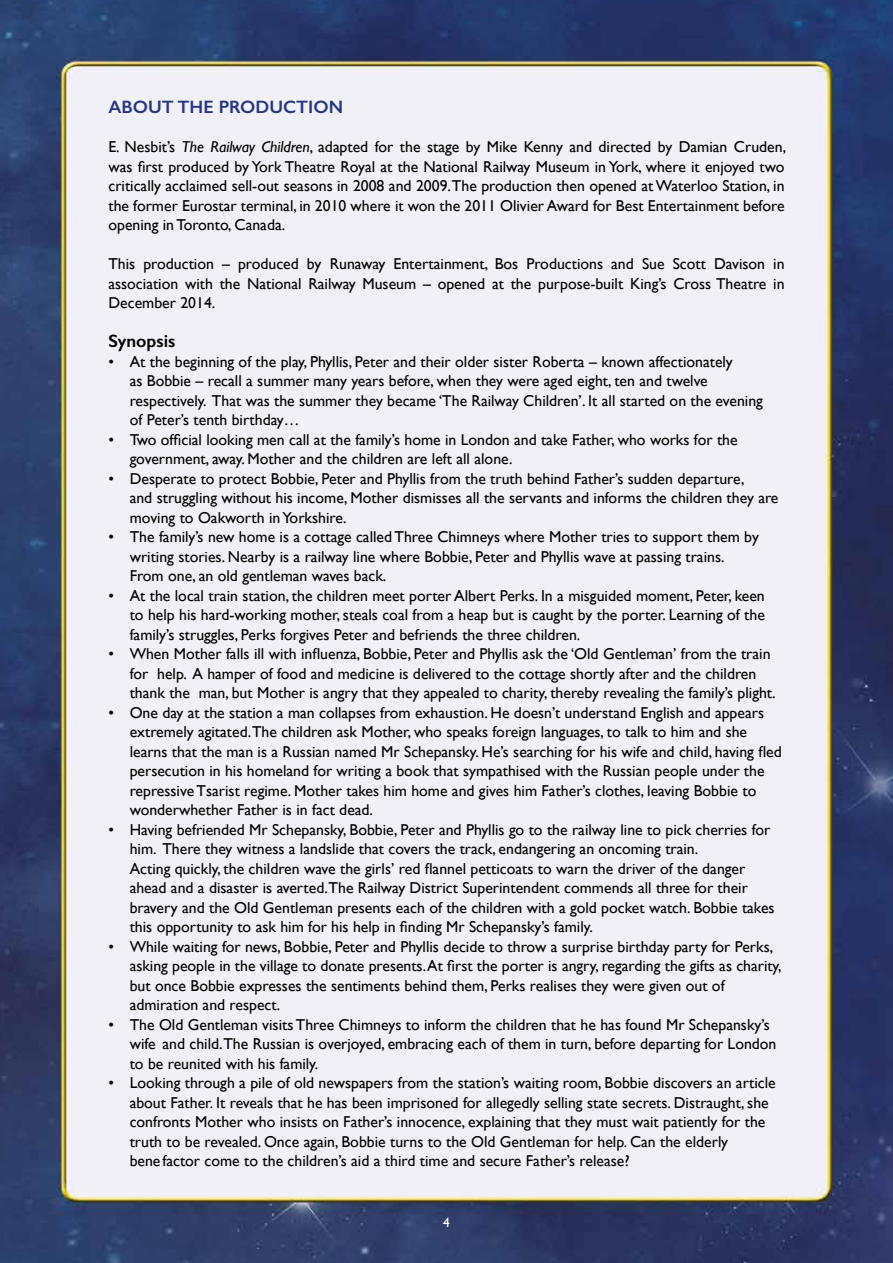
<style>
.page{position:relative;width:893px;height:1263px;background:#fff}
.page>*{position:absolute;margin:0;border:0;box-sizing:border-box;transform-origin:0 0}
.t1{font:600 18px "Gill Sans";color:#283583}
.t2{font:600 18px "Gill Sans";color:#000}
.t3{font:15.75px/19.5px "Gill Sans";color:#000}
.t4{font:13.5px "Gill Sans";color:#fff}
.s1{font-style:italic}
</style>
<div class="page">
<img style="left:0;top:0;width:893px;height:1263px">
<p class="t1" style="left:108px;top:96px;width:236px">ABOUT THE PRODUCTION</p>
<p class="t3" style="left:108px;top:137px;width:679px;text-align:justify">E. Nesbit’s <span class="s1">The Railway Children</span>, adapted for the stage by Mike Kenny and directed by Damian Cruden, was first produced by York Theatre Royal at the National Railway Museum in York, where it enjoyed two critically acclaimed sell-out seasons in 2008 and 2009.The production then opened at Waterloo Station, in the former Eurostar terminal, in 2010 where it won the 2011 Olivier Award for Best Entertainment before opening in Toronto, Canada.</p>
<p class="t3" style="left:108px;top:254px;width:678px;text-align:justify">This production – produced by Runaway Entertainment, Bos Productions and Sue Scott Davison in association with the National Railway Museum – opened at the purpose-built King’s Cross Theatre in December 2014.</p>
<p class="t2" style="left:108px;top:330px;width:68px">Synopsis</p>
<p class="t3" style="left:130px;top:351px;width:635px;text-indent:-21px">• At the beginning of the play, Phyllis, Peter and their older sister Roberta – known affectionately<br>as Bobbie – recall a summer many years before, when they were aged eight, ten and twelve respectively. That was the summer they became ‘The Railway Children’. It all started on the evening of Peter’s tenth birthday…</p>
<p class="t3" style="left:130px;top:429px;width:609px;text-indent:-21px">• Two official looking men call at the family’s home in London and take Father, who works for the government, away. Mother and the children are left all alone.</p>
<p class="t3" style="left:130px;top:468px;width:650px;text-indent:-21px">• Desperate to protect Bobbie, Peter and Phyllis from the truth behind Father’s sudden departure,<br>and struggling without his income, Mother dismisses all the servants and informs the children they are moving to Oakworth in Yorkshire.</p>
<p class="t3" style="left:130px;top:527px;width:631px;text-indent:-21px">• The family’s new home is a cottage called Three Chimneys where Mother tries to support them by writing stories. Nearby is a railway line where Bobbie, Peter and Phyllis wave at passing trains.<br>From one, an old gentleman waves back.</p>
<p class="t3" style="left:130px;top:585px;width:637px;text-align:justify;text-indent:-21px">• At the local train station, the children meet porter Albert Perks. In a misguided moment, Peter, keen to help his hard-working mother, steals coal from a heap but is caught by the porter. Learning of the family’s struggles, Perks forgives Peter and befriends the three children.</p>
<p class="t3" style="left:130px;top:644px;width:647px;text-indent:-21px">• When Mother falls ill with influenza, Bobbie, Peter and Phyllis ask the ‘Old Gentleman’ from the train for help. A hamper of food and medicine is delivered to the cottage shortly after and the children thank the man, but Mother is angry that they appealed to charity, thereby revealing the family’s plight.</p>
<p class="t3" style="left:130px;top:702px;width:654px;text-indent:-21px">• One day at the station a man collapses from exhaustion. He doesn’t understand English and appears extremely agitated.The children ask Mother, who speaks foreign languages, to talk to him and she learns that the man is a Russian named Mr Schepansky. He’s searching for his wife and child, having fled persecution in his homeland for writing a book that sympathised with the Russian people under the repressive Tsarist regime. Mother takes him home and gives him Father’s clothes, leaving Bobbie to wonderwhether Father is in fact dead.</p>
<p class="t3" style="left:130px;top:819px;width:646px;text-indent:-21px">• Having befriended Mr Schepansky, Bobbie, Peter and Phyllis go to the railway line to pick cherries for him. There they witness a landslide that covers the track, endangering an oncoming train.<br>Acting quickly, the children wave the girls’ red flannel petticoats to warn the driver of the danger ahead and a disaster is averted.The Railway District Superintendent commends all three for their bravery and the Old Gentleman presents each of the children with a gold pocket watch. Bobbie takes this opportunity to ask him for his help in finding Mr Schepansky’s family.</p>
<p class="t3" style="left:130px;top:936px;width:653px;text-indent:-21px">• While waiting for news, Bobbie, Peter and Phyllis decide to throw a surprise birthday party for Perks, asking people in the village to donate presents. At first the porter is angry, regarding the gifts as charity, but once Bobbie expresses the sentiments behind them, Perks realises they were given out of admiration and respect.</p>
<p class="t3" style="left:130px;top:1014px;width:648px;text-indent:-21px">• The Old Gentleman visits Three Chimneys to inform the children that he has found Mr Schepansky’s wife and child.The Russian is overjoyed, embracing each of them in turn, before departing for London to be reunited with his family.</p>
<p class="t3" style="left:130px;top:1073px;width:648px;text-indent:-21px">• Looking through a pile of old newspapers from the station’s waiting room, Bobbie discovers an article about Father. It reveals that he has been imprisoned for allegedly selling state secrets. Distraught, she confronts Mother who insists on Father’s innocence, explaining that they must wait patiently for the truth to be revealed. Once again, Bobbie turns to the Old Gentleman for help. Can the elderly<br>bene factor come to the children’s aid a third time and secure Father’s release?</p>
<p class="t4" style="left:443px;top:1214px;width:8px">4</p>
</div>
